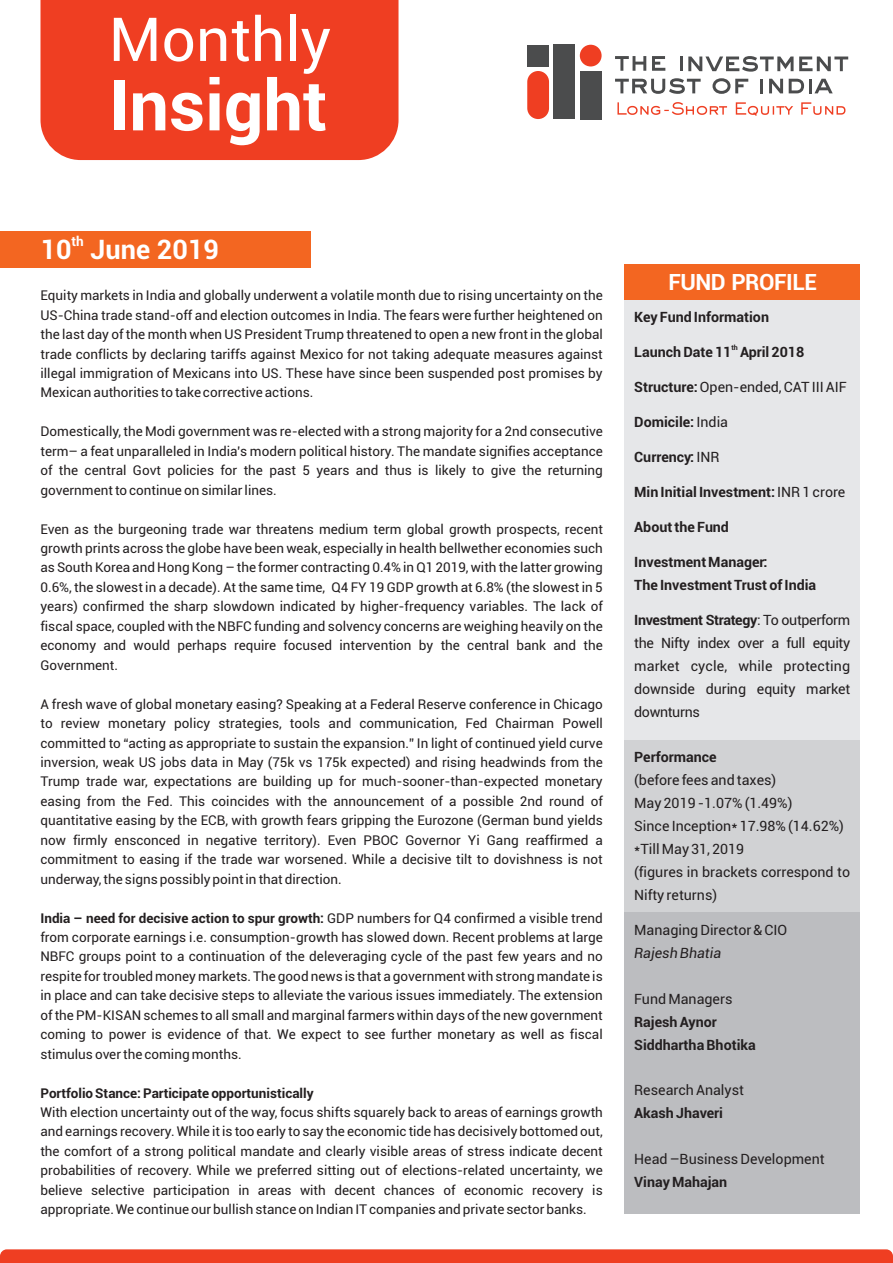
<style>
.page{position:relative;width:893px;height:1263px;background:#fff}
.page>*{position:absolute;margin:0;border:0;box-sizing:border-box;transform-origin:0 0}
.t1{font:700 70.05px "Roboto";color:#fff}
.t2{font:60.6px "Roboto";color:#fff}
.t3{font:700 27px "Roboto";color:#fff}
.t4{font:700 22.5px "Roboto";letter-spacing:-.02em;color:#fff}
.t5{font:14.25px/23px "Roboto";color:#231f20;text-align:justify}
.t6{font:700 14.25px/23px "Roboto";color:#231f20}
.t7{font:italic 14.25px "Roboto";color:#231f20}
.t8{font:13.5px/19.5px "Roboto";color:#231f20;text-align:justify}
.t9{font:700 13.5px "Roboto";color:#231f20}
.t10{font:700 13.5px "Roboto";color:#fff}
.t11{font:700 7.2px "Roboto";color:#231f20}
.s1{font-weight:700}
.s2{font-weight:400}
</style>
<div class="page">
<div style="left:41px;top:0;width:357px;height:160px;background:#ef3e22"></div>
<div style="left:580px;top:71px;width:22px;height:48px;background:#4b4c4d"></div>
<div style="left:553px;top:45px;width:22px;height:74px;background:#4b4c4d"></div>
<div style="left:527px;top:45px;width:22px;height:21px;background:#4b4c4d"></div>
<div style="left:580px;top:45px;width:22px;height:21px;background:#ef3e22;border-radius:50%"></div>
<div style="left:527px;top:71px;width:22px;height:48px;background:#ef3e22;border-radius:11px"></div>
<svg style="left:615px;top:56px;width:31px;height:15px"></svg>
<svg style="left:652px;top:56px;width:13px;height:15px"></svg>
<hr style="left:680px;top:57px;width:3px;height:14px;background:#4b4c4d">
<svg style="left:688px;top:56px;width:160px;height:16px"></svg>
<svg style="left:615px;top:78px;width:86px;height:16px"></svg>
<svg style="left:712px;top:78px;width:36px;height:16px"></svg>
<hr style="left:760px;top:79px;width:3px;height:14px;background:#4b4c4d">
<svg style="left:769px;top:79px;width:14px;height:14px"></svg>
<svg style="left:789px;top:79px;width:44px;height:14px"></svg>
<svg style="left:617px;top:102px;width:228px;height:14px"></svg>
<div style="left:624px;top:264px;width:236px;height:923px;background:#e6e7e9"></div>
<div style="left:624px;top:264px;width:236px;height:36px;background:#f36621"></div>
<div style="left:624px;top:740px;width:236px;height:173px;background:#d1d2d4"></div>
<div style="left:0;top:231px;width:310px;height:37px;background:#f36621"></div>
<svg style="left:0;top:1249px;width:893px;height:14px;background:#ef4328"></svg>
<div style="left:624px;top:912px;width:236px;height:302px;background:#bcbdc0"></div>
<h2 class="t2" style="left:109px;top:15px;width:224px">Monthly</h2>
<h1 class="t1" style="left:109px;top:78px;width:220px">Insight</h1>
<p class="t10" style="left:71px;top:235px;width:14px">th</p>
<h3 class="t3" style="left:41px;top:239px;width:180px">10 June 2019</h3>
<p class="t8" style="left:40px;top:287px;width:564px">Equity markets in India and globally underwent a volatile month due to rising uncertainty on the US-China trade stand-off and election outcomes in India. The fears were further heightened on the last day of the month when US President Trump threatened to open a new front in the global trade conflicts by declaring tariffs against Mexico for not taking adequate measures against illegal immigration of Mexicans into US. These have since been suspended post promises by Mexican authorities to take corrective actions.</p>
<p class="t8" style="left:40px;top:423px;width:564px">Domestically, the Modi government was re-elected with a strong majority for a 2nd consecutive term– a feat unparalleled in India’s modern political history. The mandate signifies acceptance of the central Govt policies for the past 5 years and thus is likely to give the returning government to continue on similar lines.</p>
<p class="t8" style="left:40px;top:520px;width:564px">Even as the burgeoning trade war threatens medium term global growth prospects, recent growth prints across the globe have been weak, especially in health bellwether economies such as South Korea and Hong Kong – the former contracting 0.4% in Q1 2019, with the latter growing 0.6%, the slowest in a decade). At the same time, Q4 FY 19 GDP growth at 6.8% (the slowest in 5 years) confirmed the sharp slowdown indicated by higher-frequency variables. The lack of fiscal space, coupled with the NBFC funding and solvency concerns are weighing heavily on the economy and would perhaps require focused intervention by the central bank and the Government.</p>
<p class="t8" style="left:40px;top:695px;width:564px">A fresh wave of global monetary easing? Speaking at a Federal Reserve conference in Chicago to review monetary policy strategies, tools and communication, Fed Chairman Powell committed to “acting as appropriate to sustain the expansion.” In light of continued yield curve inversion, weak US jobs data in May (75k vs 175k expected) and rising headwinds from the Trump trade war, expectations are building up for much-sooner-than-expected monetary easing from the Fed. This coincides with the announcement of a possible 2nd round of quantitative easing by the ECB, with growth fears gripping the Eurozone (German bund yields now firmly ensconced in negative territory). Even PBOC Governor Yi Gang reaffirmed a commitment to easing if the trade war worsened. While a decisive tilt to dovishness is not underway, the signs possibly point in that direction.</p>
<p class="t8" style="left:40px;top:909px;width:564px"><span class="s1">India – need for decisive action to spur growth:</span> GDP numbers for Q4 confirmed a visible trend from corporate earnings i.e. consumption-growth has slowed down. Recent problems at large NBFC groups point to a continuation of the deleveraging cycle of the past few years and no respite for troubled money markets.The good news is that a government with strong mandate is in place and can take decisive steps to alleviate the various issues immediately. The extension of the PM-KISAN schemes to all small and marginal farmers within days of the new government coming to power is evidence of that. We expect to see further monetary as well as fiscal stimulus over the coming months.</p>
<p class="t9" style="left:40px;top:1087px;width:275px">Portfolio Stance: Participate opportunistically</p>
<p class="t8" style="left:40px;top:1104px;width:564px">With election uncertainty out of the way, focus shifts squarely back to areas of earnings growth and earnings recovery. While it is too early to say the economic tide has decisively bottomed out, the comfort of a strong political mandate and clearly visible areas of stress indicate decent probabilities of recovery. While we preferred sitting out of elections-related uncertainty, we believe selective participation in areas with decent chances of economic recovery is appropriate. We continue our bullish stance on Indian IT companies and private sector banks.</p>
<h3 class="t4" style="left:668px;top:273px;width:150px">FUND PROFILE</h3>
<p class="t6" style="left:634px;top:307px;width:136px">Key Fund Information</p>
<p class="t11" style="left:731px;top:345px;width:8px">th</p>
<p class="t6" style="left:634px;top:342px;width:172px">Launch Date 11 April 2018</p>
<p class="t5" style="left:634px;top:377px;width:214px"><span class="s1">Structure:</span>Open-ended, CAT III AIF</p>
<p class="t6" style="left:634px;top:412px;width:95px">Domicile: <span class="s2">India</span></p>
<p class="t6" style="left:634px;top:447px;width:87px">Currency: <span class="s2">INR</span></p>
<p class="t6" style="left:634px;top:482px;width:213px">Min Initial Investment:<span class="s2">INR 1 crore</span></p>
<p class="t6" style="left:634px;top:517px;width:96px">About the Fund</p>
<p class="t6" style="left:634px;top:552px;width:184px">Investment Manager:<br>The Investment Trust of India</p>
<p class="t5" style="left:634px;top:610px;width:218px"><span class="s1">Investment Strategy</span>: To outperform the Nifty index over a full equity market cycle, while protecting downside during equity market downturns</p>
<p class="t6" style="left:634px;top:747px;width:84px">Performance</p>
<p class="t5" style="left:634px;top:770px;width:217px;text-align:left">(before fees and taxes)<br>May 2019 -1.07% (1.49%)<br>Since Inception* 17.98% (14.62%) *Till May 31, 2019<br>(figures in brackets correspond to<br>Nifty returns)</p>
<p class="t5" style="left:634px;top:920px;width:154px">Managing Director &amp; CIO</p>
<p class="t7" style="left:634px;top:947px;width:88px">Rajesh Bhatia</p>
<p class="t5" style="left:634px;top:989px;width:100px">Fund Managers</p>
<p class="t6" style="left:634px;top:1011px;width:123px">Rajesh Aynor<br>Siddhartha Bhotika</p>
<p class="t5" style="left:634px;top:1080px;width:111px">Research Analyst</p>
<p class="t6" style="left:634px;top:1103px;width:90px">Akash Jhaveri</p>
<p class="t5" style="left:634px;top:1149px;width:192px">Head –Business Development</p>
<p class="t6" style="left:634px;top:1172px;width:95px">Vinay Mahajan</p>
</div>
